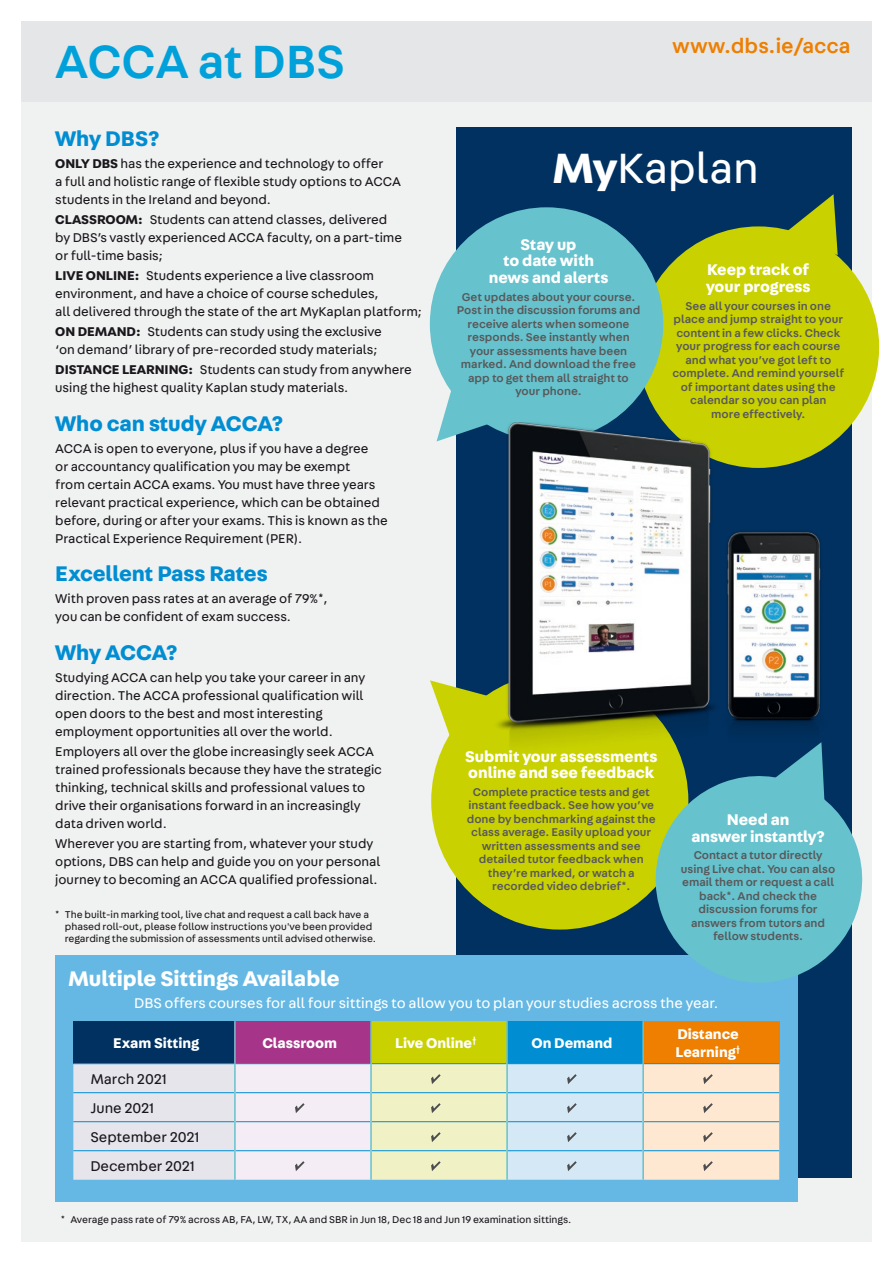
<style>
.page{position:relative;width:893px;height:1263px;background:#fff}
.page>*{position:absolute;margin:0;border:0;box-sizing:border-box;transform-origin:0 0}
.Head0{font:500 49.5px "Fabriga";color:#00a1da}
.t1{font:45px "Fabriga";color:#fff}
.Head2{font:700 22.5px "Fabriga";color:#008dd2}
.t2{font:700 22.5px "Fabriga";color:#fff}
.t3{font:500 21.75px "Fabriga";color:#ee7f00}
.HL-Head{font:700 16.5px/16.5px "Fabriga";color:#fff;text-align:center}
.Table__1{font:15px "Fabriga";color:#fff}
.Table_Head{font:700 15px/18px "Fabriga";color:#fff}
.Table__1-2{font:15px "Fabriga";color:#1a171c}
.Fab__1{font:13.5px/18px "Fabriga";color:#1a171c}
.Fab__2{font:13.5px/18px "Fabriga";color:#1a171c}
.HL-Body{font:500 12px/13.5px "Fabriga";color:#58585a;text-align:center}
.Footnote{font:10.5px/12px "Fabriga";color:#1a171c}
.s1{font-weight:700}
</style>
<div class="page">
<div style="left:21px;top:21px;width:851px;height:1221px;background:#f0f1f1"></div>
<div style="left:21px;top:21px;width:851px;height:81px;background:#e5e6e7"></div>
<div style="left:456px;top:128px;width:396px;height:1050px;background:#003160"></div>
<div style="left:55px;top:955px;width:742px;height:247px;background:#65b8e3"></div>
<div style="left:73px;top:1021px;width:162px;height:43px;background:#003160"></div>
<div style="left:235px;top:1021px;width:136px;height:43px;background:#a63488"></div>
<div style="left:371px;top:1021px;width:136px;height:43px;background:#c9d200"></div>
<div style="left:507px;top:1021px;width:136px;height:43px;background:#008dd2"></div>
<div style="left:643px;top:1021px;width:136px;height:43px;background:#ee7f00"></div>
<hr style="left:73px;top:1063px;width:161px;height:1px;background:#008dd2">
<hr style="left:236px;top:1063px;width:134px;height:1px;background:#008dd2">
<hr style="left:372px;top:1063px;width:134px;height:1px;background:#008dd2">
<hr style="left:644px;top:1063px;width:135px;height:1px;background:#008dd2">
<hr style="left:234px;top:1021px;width:2px;height:43px;background:#66c2cc">
<hr style="left:370px;top:1021px;width:2px;height:43px;background:#66c2cc">
<hr style="left:506px;top:1021px;width:2px;height:43px;background:#66c2cc">
<hr style="left:642px;top:1021px;width:2px;height:43px;background:#66c2cc">
<svg style="left:73px;top:1064px;width:706px;height:116px"></svg>
<div style="left:431px;top:672px;width:257px;height:257px;background:#c9d200;border-radius:50%"></div>
<svg style="left:642px;top:763px;width:221px;height:233px;fill:#66c2cc"></svg>
<div style="left:638px;top:226px;width:241px;height:242px;background:#c9d200;border-radius:50%"></div>
<div style="left:430px;top:207px;width:233px;height:234px;background:#66c2cc;border-radius:50%"></div>
<img style="left:492px;top:423px;width:337px;height:333px">
<svg style="left:784px;top:194px;width:54px;height:61px"></svg>
<svg style="left:437px;top:383px;width:60px;height:58px"></svg>
<svg style="left:430px;top:680px;width:59px;height:60px"></svg>
<svg style="left:771px;top:742px;width:53px;height:61px"></svg>
<p class="Head0" style="left:55px;top:28px;width:291px">ACCA at DBS</p>
<p class="Head2" style="left:55px;top:123px;width:106px">Why DBS?</p>
<p class="Fab__1" style="left:55px;top:154px;width:347px"><span class="s1">ONLY DBS</span> has the experience and technology to offer<br>a full and holistic range of flexible study options to ACCA students in the Ireland and beyond.</p>
<p class="Fab__1" style="left:55px;top:210px;width:348px"><span class="s1">CLASSROOM:</span> Students can attend classes, delivered by DBS’s vastly experienced ACCA faculty, on a part-time or full-time basis;</p>
<p class="Fab__1" style="left:55px;top:266px;width:368px"><span class="s1">LIVE ONLINE:</span> Students experience a live classroom environment, and have a choice of course schedules,<br>all delivered through the state of the art MyKaplan platform;</p>
<p class="Fab__1" style="left:55px;top:322px;width:328px"><span class="s1">ON DEMAND:</span> Students can study using the exclusive ‘on demand’ library of pre-recorded study materials;</p>
<p class="Fab__2" style="left:55px;top:360px;width:358px"><span class="s1">DISTANCE LEARNING:</span> Students can study from anywhere using the highest quality Kaplan study materials.</p>
<p class="Head2" style="left:55px;top:408px;width:229px">Who can study ACCA?</p>
<p class="Fab__2" style="left:55px;top:439px;width:334px">ACCA is open to everyone, plus if you have a degree<br>or accountancy qualification you may be exempt<br>from certain ACCA exams. You must have three years relevant practical experience, which can be obtained before, during or after your exams. This is known as the Practical Experience Requirement (PER).</p>
<p class="Head2" style="left:55px;top:558px;width:214px">Excellent Pass Rates</p>
<p class="Fab__2" style="left:55px;top:589px;width:274px">With proven pass rates at an average of 79%*, you can be confident of exam success.</p>
<p class="Head2" style="left:55px;top:637px;width:124px">Why ACCA?</p>
<p class="Fab__1" style="left:55px;top:668px;width:311px">Studying ACCA can help you take your career in any direction. The ACCA professional qualification will open doors to the best and most interesting employment opportunities all over the world.</p>
<p class="Fab__1" style="left:55px;top:742px;width:328px">Employers all over the globe increasingly seek ACCA trained professionals because they have the strategic thinking, technical skills and professional values to drive their organisations forward in an increasingly data driven world.</p>
<p class="Fab__2" style="left:55px;top:834px;width:327px">Wherever you are starting from, whatever your study options, DBS can help and guide you on your personal journey to becoming an ACCA qualified professional.</p>
<p class="Footnote" style="left:65px;top:908px;width:313px;text-indent:-10px">* The built-in marking tool, live chat and request a call back have a phased roll-out, please follow instructions you've been provided regarding the submission of assessments until advised otherwise.</p>
<p class="t3" style="left:672px;top:31px;width:180px">www.dbs.ie/acca</p>
<h2 class="t1" style="left:552px;top:140px;width:208px"><span class="s1">My</span>Kaplan</h2>
<p class="HL-Head" style="left:489px;top:236px;width:121px">Stay up<br>to date with news and alerts</p>
<p class="HL-Body" style="left:457px;top:289px;width:185px">Get updates about your course.<br>Post in the discussion forums and receive alerts when someone responds. See instantly when your assessments have been marked. And download the free app to get them all straight to your phone.</p>
<p class="HL-Head" style="left:706px;top:261px;width:106px;text-align:left">Keep track of your progress</p>
<p class="HL-Body" style="left:672px;top:298px;width:173px">See all your courses in one place and jump straight to your content in a few clicks. Check your progress for each course and what you’ve got left to complete. And remind yourself of important dates using the calendar so you can plan<br>more effectively.</p>
<p class="HL-Head" style="left:465px;top:747px;width:194px;text-align:left">Submit your assessments online and see feedback</p>
<p class="HL-Body" style="left:467px;top:785px;width:191px">Complete practice tests and get instant feedback. See how you’ve done by benchmarking against the class average. Easily upload your written assessments and see detailed tutor feedback when they’re marked, or watch a recorded video debrief*.</p>
<p class="HL-Head" style="left:691px;top:811px;width:135px">Need an<br>answer instantly?</p>
<p class="HL-Body" style="left:681px;top:848px;width:156px">Contact a tutor directly using Live chat. You can also email them or request a call back*. And check the discussion forums for answers from tutors and fellow students.</p>
<h2 class="t2" style="left:68px;top:963px;width:273px">Multiple Sittings Available</h2>
<p class="Table__1" style="left:134px;top:994px;width:586px">DBS offers courses for all four sittings to allow you to plan your studies across the year.</p>
<p class="Table_Head" style="left:113px;top:1033px;width:88px">Exam Sitting</p>
<p class="Table_Head" style="left:262px;top:1033px;width:76px">Classroom</p>
<p class="Table_Head" style="left:395px;top:1033px;width:83px">Live Online<sup>†</sup></p>
<p class="Table_Head" style="left:531px;top:1033px;width:82px">On Demand</p>
<p class="Table_Head" style="left:676px;top:1024px;width:66px">Distance<br>Learning<sup>†</sup></p>
<p class="Table__1-2" style="left:90px;top:1069px;width:78px">March 2021</p>
<p class="Table__1-2" style="left:90px;top:1098px;width:65px">June 2021</p>
<p class="Table__1-2" style="left:90px;top:1127px;width:111px">September 2021</p>
<p class="Table__1-2" style="left:90px;top:1156px;width:106px">December 2021</p>
<p class="Footnote" style="left:61px;top:1213px;width:512px">* Average pass rate of 79% across AB, FA, LW, TX, AA and SBR in Jun 18, Dec 18 and Jun 19 examination sittings.</p>
</div>
